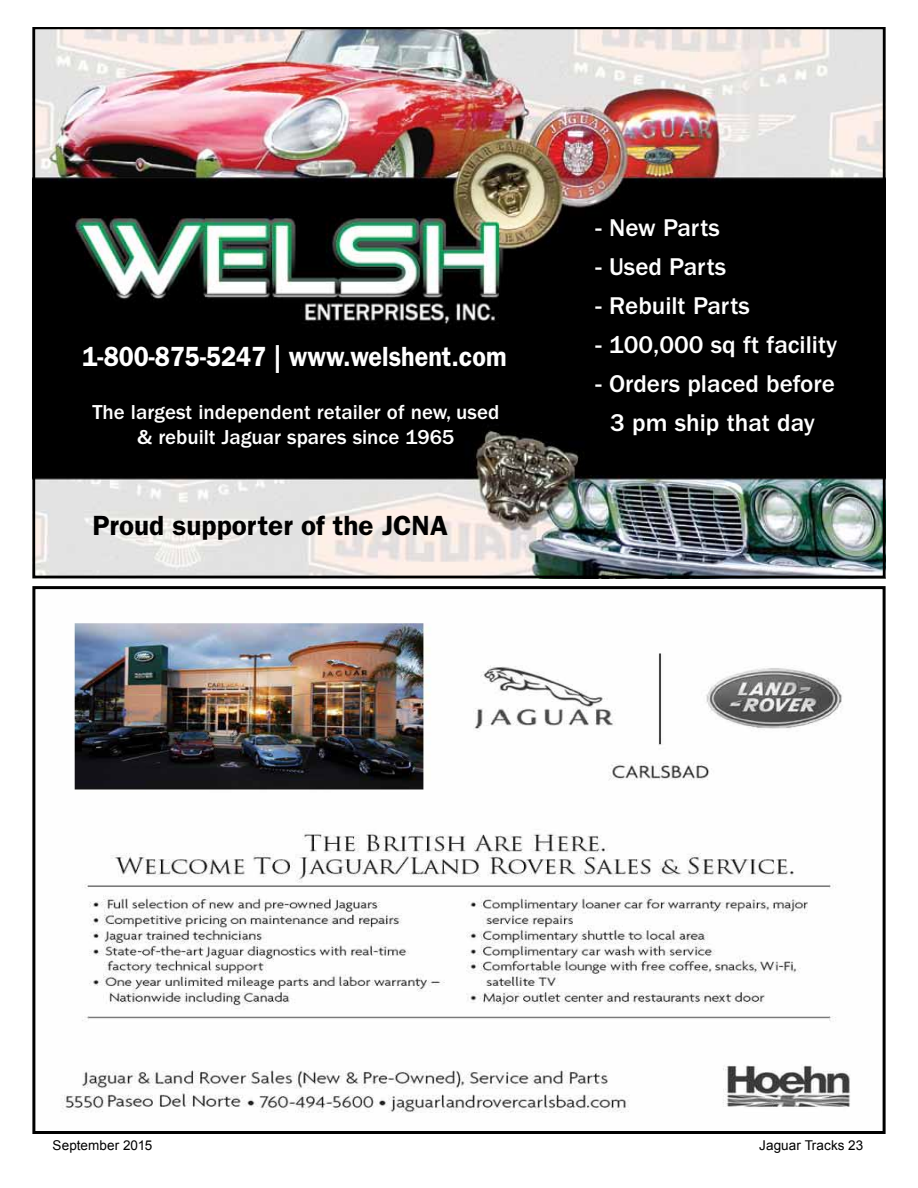
<style>
.page{position:relative;width:918px;height:1188px;background:#fff}
.page>*{position:absolute;margin:0;border:0;box-sizing:border-box;transform-origin:0 0}
.t1{font:600 27.9px "ITC Franklin Gothic Std";color:#fff;scale:.9 1}
.t2{font:600 27.9px "ITC Franklin Gothic Std";color:#000}
.t3{font:500 25.05px/39px "ITC Franklin Gothic Std";color:#fff;text-align:center}
.t4{font:500 20.85px/25px "ITC Franklin Gothic Std";color:#fff;text-align:center}
.t5{font:13.5px "Arial";letter-spacing:.005em;color:#000}
</style>
<div class="page">
<img style="left:36px;top:31px;width:846px;height:543px">
<div style="left:32px;top:27px;width:854px;height:551px;border:3px solid #000"></div>
<img style="left:61px;top:623px;width:789px;height:490px">
<div style="left:32px;top:586px;width:854px;height:548px;border:3px solid #000"></div>
<p class="t1" style="left:83px;top:340px;width:473px">1-800-875-5247 | www.welshent.com</p>
<p class="t4" style="left:93px;top:399px;width:408px">The largest independent retailer of new, used &amp; rebuilt Jaguar spares since 1965</p>
<p class="t2" style="left:92px;top:509px;width:357px">Proud supporter of the JCNA</p>
<p class="t3" style="left:596px;top:208px;width:126px">- New Parts</p>
<p class="t3" style="left:596px;top:248px;width:132px">- Used Parts</p>
<p class="t3" style="left:596px;top:287px;width:156px">- Rebuilt Parts</p>
<p class="t3" style="left:596px;top:326px;width:243px">- 100,000 sq ft facility</p>
<p class="t3" style="left:596px;top:365px;width:241px">- Orders placed before<br>3 pm ship that day</p>
<p class="t5" style="left:53px;top:1137px;width:101px">September 2015</p>
<p class="t5" style="left:759px;top:1137px;width:106px">Jaguar Tracks 23</p>
</div>
